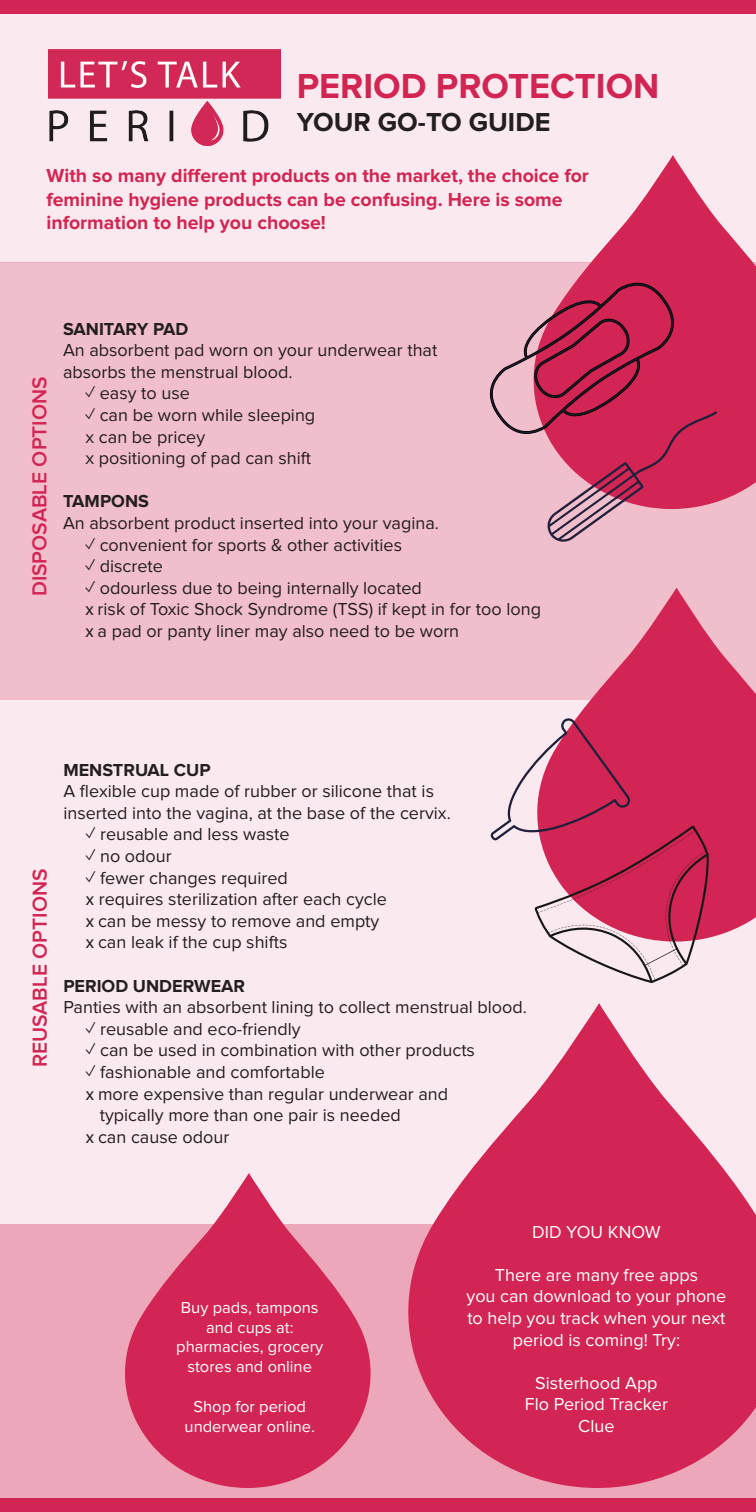
<style>
.page{position:relative;width:756px;height:1512px;background:#fff}
.page>*{position:absolute;margin:0;border:0;box-sizing:border-box;transform-origin:0 0}
.t1{font:700 36px "Proxima Nova";color:#d22554}
.t2{font:700 27px "Proxima Nova";color:#231f20}
.t3{font:600 21px "Proxima Nova";color:#d22554}
.t4{font:700 19.5px/23.4px "Proxima Nova";color:#d22554}
.t5{font:18px/21.6px "Proxima Nova";color:#231f20}
.t6{font:18px/21.6px "Proxima Nova";color:#fff;text-align:center}
.t7{font:700 18px "Proxima Nova";color:#231f20}
.t8{font:16.5px/19.8px "Proxima Nova";color:#fff;text-align:center}
.s1{font-family:"Myriad Pro"}
</style>
<div class="page">
<div style="left:0;top:700px;width:756px;height:524px;background:#fae9ee"></div>
<div style="left:0;top:0;width:756px;height:262px;background:#fae9ee"></div>
<div style="left:0;top:262px;width:756px;height:438px;background:#f1becc"></div>
<div style="left:0;top:1224px;width:756px;height:288px;background:#eda7ba"></div>
<svg style="left:408px;top:1003px;width:348px;height:485px;fill:#d22554"></svg>
<svg style="left:505px;top:155px;width:251px;height:347px"></svg>
<svg style="left:577px;top:588px;width:179px;height:350px;fill:#d22554"></svg>
<svg style="left:489px;top:283px;width:228px;height:259px"></svg>
<div style="left:0;top:0;width:756px;height:14px;background:#d22554"></div>
<div style="left:0;top:1498px;width:756px;height:14px;background:#d22554"></div>
<svg style="left:125px;top:1173px;width:246px;height:315px;fill:#d22554"></svg>
<svg style="left:490px;top:717px;width:220px;height:266px"></svg>
<img style="left:48px;top:50px;width:232px;height:95px">
<h1 class="t1" style="left:297px;top:66px;width:364px">PERIOD PROTECTION</h1>
<h2 class="t2" style="left:297px;top:106px;width:255px">YOUR GO-TO GUIDE</h2>
<p class="t4" style="left:46px;top:164px;width:544px">With so many different products on the market, the choice for feminine hygiene products can be confusing. Here is some information to help you choose!</p>
<p class="t3" style="left:28px;top:596px;width:221px;rotate:-90deg">DISPOSABLE OPTIONS</p>
<p class="t7" style="left:63px;top:318px;width:127px">SANITARY PAD</p>
<p class="t5" style="left:63px;top:340px;width:376px">An absorbent pad worn on your underwear that absorbs the menstrual blood.</p>
<p class="t5" style="left:86px;top:383px;width:106px">✓ easy to use</p>
<p class="t5" style="left:86px;top:405px;width:231px">✓ can be worn while sleeping x can be pricey<br>x positioning of pad can shift</p>
<p class="t7" style="left:63px;top:491px;width:87px">TAMPONS</p>
<p class="t5" style="left:63px;top:513px;width:378px">An absorbent product inserted into your vagina.</p>
<p class="t5" style="left:86px;top:534px;width:318px">✓ convenient for sports &amp; other activities</p>
<p class="t5" style="left:86px;top:556px;width:79px">✓ discrete</p>
<p class="t5" style="left:86px;top:577px;width:457px">✓ odourless due to being internally located<br><span class="s1">x</span> risk of Toxic Shock Syndrome (TSS) if kept in for too long <span class="s1">x</span> a pad or panty liner may also need to be worn</p>
<p class="t3" style="left:28px;top:1067px;width:200px;rotate:-90deg">REUSABLE OPTIONS</p>
<p class="t7" style="left:63px;top:759px;width:149px">MENSTRUAL CUP</p>
<p class="t5" style="left:63px;top:781px;width:389px">A flexible cup made of rubber or silicone that is inserted into the vagina, at the base of the cervix.</p>
<p class="t5" style="left:86px;top:824px;width:205px">✓ reusable and less waste</p>
<p class="t5" style="left:86px;top:846px;width:87px">✓ no odour</p>
<p class="t5" style="left:86px;top:867px;width:303px">✓ fewer changes required<br><span class="s1">x</span> requires sterilization after each cycle <span class="s1">x</span> can be messy to remove and empty <span class="s1">x</span> can leak if the cup shifts</p>
<p class="t7" style="left:63px;top:975px;width:183px">PERIOD UNDERWEAR</p>
<p class="t5" style="left:63px;top:997px;width:465px">Panties with an absorbent lining to collect menstrual blood.</p>
<p class="t5" style="left:86px;top:1018px;width:216px">✓ reusable and eco-friendly</p>
<p class="t5" style="left:86px;top:1040px;width:391px">✓ can be used in combination with other products</p>
<p class="t5" style="left:86px;top:1062px;width:241px">✓ fashionable and comfortable</p>
<p class="t5" style="left:86px;top:1083px;width:364px"><span class="s1">x</span> more expensive than regular underwear and</p>
<p class="t5" style="left:100px;top:1105px;width:302px">typically more than one pair is needed</p>
<p class="t5" style="left:86px;top:1126px;width:145px"><span class="s1">x</span> can cause odour</p>
<p class="t8" style="left:176px;top:1298px;width:149px">Buy pads, tampons and cups at: pharmacies, grocery stores and online</p>
<p class="t8" style="left:185px;top:1397px;width:132px">Shop for period underwear online.</p>
<p class="t6" style="left:532px;top:1221px;width:130px">DID YOU KNOW</p>
<p class="t6" style="left:467px;top:1264px;width:261px">There are many free apps<br>you can download to your phone to help you track when your next period is coming! Try:</p>
<p class="t6" style="left:525px;top:1372px;width:145px">Sisterhood App<br>Flo Period Tracker<br>Clue</p>
</div>
